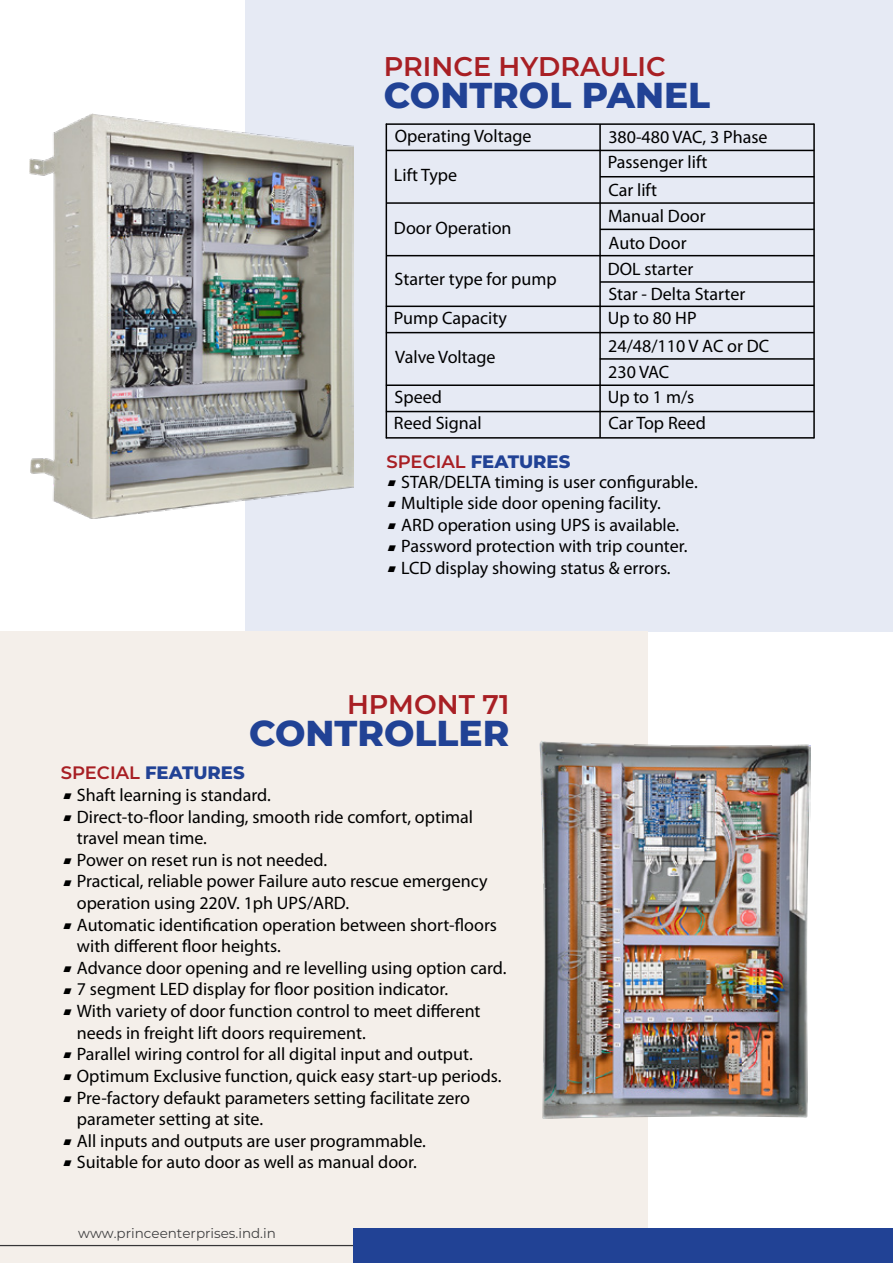
<style>
.page{position:relative;width:893px;height:1263px;background:#fff}
.page>*{position:absolute;margin:0;border:0;box-sizing:border-box;transform-origin:0 0}
.t1{font:800 36px "Montserrat";color:#214295}
.t2{font:600 27px "Montserrat";color:#a81f24}
.t3{font:18px/21.6px "Myriad Pro";color:#000}
.t4{font:800 18px "Montserrat";color:#214295}
.t5{font:100 13.5px "Montserrat";color:#404041}
.s1{font-weight:600;color:#a81f24}
</style>
<div class="page">
<div style="left:245px;top:0;width:648px;height:631px;background:#e6eaf4"></div>
<div style="left:0;top:631px;width:648px;height:632px;background:#f4efea"></div>
<img style="left:30px;top:113px;width:324px;height:405px">
<img style="left:539px;top:741px;width:271px;height:378px">
<hr style="left:0;top:1245px;width:356px;height:1px;background:#353537">
<div style="left:353px;top:1228px;width:540px;height:35px;background:#214295"></div>
<hr style="left:599px;top:124px;width:2px;height:314px;background:#000">
<hr style="left:386px;top:124px;width:1px;height:314px;background:#000">
<hr style="left:813px;top:124px;width:2px;height:314px;background:#000">
<hr style="left:600px;top:150px;width:214px;height:1px;background:#000">
<hr style="left:600px;top:176px;width:214px;height:1px;background:#000">
<hr style="left:600px;top:202px;width:214px;height:2px;background:#000">
<hr style="left:600px;top:229px;width:214px;height:1px;background:#000">
<hr style="left:600px;top:281px;width:214px;height:2px;background:#000">
<hr style="left:386px;top:150px;width:214px;height:1px;background:#000">
<hr style="left:600px;top:255px;width:214px;height:1px;background:#000">
<hr style="left:386px;top:202px;width:214px;height:2px;background:#000">
<hr style="left:386px;top:255px;width:214px;height:1px;background:#000">
<hr style="left:386px;top:123px;width:428px;height:2px;background:#000">
<hr style="left:386px;top:437px;width:428px;height:2px;background:#000">
<hr style="left:600px;top:306px;width:214px;height:1px;background:#000">
<hr style="left:600px;top:332px;width:214px;height:1px;background:#000">
<hr style="left:600px;top:358px;width:214px;height:2px;background:#000">
<hr style="left:600px;top:384px;width:214px;height:2px;background:#000">
<hr style="left:386px;top:306px;width:214px;height:1px;background:#000">
<hr style="left:600px;top:411px;width:214px;height:1px;background:#000">
<hr style="left:386px;top:332px;width:214px;height:1px;background:#000">
<hr style="left:386px;top:384px;width:214px;height:2px;background:#000">
<hr style="left:386px;top:411px;width:214px;height:1px;background:#000">
<h2 class="t2" style="left:384px;top:47px;width:283px">PRINCE HYDRAULIC</h2>
<h1 class="t1" style="left:384px;top:68px;width:328px">CONTROL PANEL</h1>
<p class="t3" style="left:395px;top:125px;width:138px">Operating Voltage</p>
<p class="t3" style="left:608px;top:124px;width:161px;line-height:25.7px">380-480 VAC, 3 Phase<br>Passenger lift</p>
<p class="t3" style="left:608px;top:178px;width:139px;line-height:26.1px">Car lift<br>Manual Door<br>Auto Door<br>DOL starter<br>Star - Delta Starter</p>
<p class="t3" style="left:608px;top:307px;width:90px">Up to 80 HP</p>
<p class="t3" style="left:608px;top:360px;width:88px;line-height:24.6px">230 VAC<br>Up to 1 m/s</p>
<p class="t3" style="left:608px;top:413px;width:99px">Car Top Reed</p>
<p class="t3" style="left:394px;top:165px;width:65px">Lift Type</p>
<p class="t3" style="left:394px;top:217px;width:119px">Door Operation</p>
<p class="t3" style="left:394px;top:261px;width:164px;line-height:38.1px">Starter type for pump<br>Pump Capacity</p>
<p class="t3" style="left:395px;top:338px;width:103px;line-height:39.6px">Valve Voltage<br>Speed</p>
<p class="t3" style="left:394px;top:413px;width:89px">Reed Signal</p>
<p class="t3" style="left:608px;top:335px;width:163px">24/48/110 V AC or DC</p>
<p class="t4" style="left:386px;top:448px;width:185px"><span class="s1">SPECIAL</span> FEATURES</p>
<p class="t3" style="left:401px;top:471px;width:298px">STAR/DELTA timing is user configurable.</p>
<p class="t3" style="left:401px;top:493px;width:261px">Multiple side door opening facility.</p>
<p class="t3" style="left:401px;top:514px;width:280px">ARD operation using UPS is available.</p>
<p class="t3" style="left:401px;top:536px;width:288px">Password protection with trip counter.</p>
<p class="t3" style="left:401px;top:557px;width:271px">LCD display showing status &amp; errors.</p>
<h2 class="t2" style="left:347px;top:685px;width:164px">HPMONT 71</h2>
<h1 class="t1" style="left:249px;top:706px;width:262px">CONTROLLER</h1>
<p class="t4" style="left:61px;top:760px;width:185px"><span class="s1">SPECIAL</span> FEATURES</p>
<p class="t3" style="left:77px;top:784px;width:195px">Shaft learning is standard.</p>
<p class="t3" style="left:77px;top:806px;width:398px">Direct-to-floor landing, smooth ride comfort, optimal travel mean time.</p>
<p class="t3" style="left:77px;top:849px;width:252px">Power on reset run is not needed.</p>
<p class="t3" style="left:77px;top:871px;width:412px">Practical, reliable power Failure auto rescue emergency operation using 220V. 1ph UPS/ARD.</p>
<p class="t3" style="left:77px;top:914px;width:422px">Automatic identification operation between short-floors with different floor heights.</p>
<p class="t3" style="left:77px;top:957px;width:431px">Advance door opening and re levelling using option card.</p>
<p class="t3" style="left:77px;top:979px;width:373px">7 segment LED display for floor position indicator.</p>
<p class="t3" style="left:77px;top:1000px;width:405px">With variety of door function control to meet different needs in freight lift doors requirement.</p>
<p class="t3" style="left:77px;top:1044px;width:397px">Parallel wiring control for all digital input and output.</p>
<p class="t3" style="left:77px;top:1065px;width:426px">Optimum Exclusive function, quick easy start-up periods.</p>
<p class="t3" style="left:77px;top:1087px;width:395px">Pre-factory defaukt parameters setting facilitate zero parameter setting at site.</p>
<p class="t3" style="left:77px;top:1130px;width:351px">All inputs and outputs are user programmable.</p>
<p class="t3" style="left:77px;top:1152px;width:341px">Suitable for auto door as well as manual door.</p>
<p class="t5" style="left:78px;top:1224px;width:199px">www.princeenterprises.ind.in</p>
</div>
